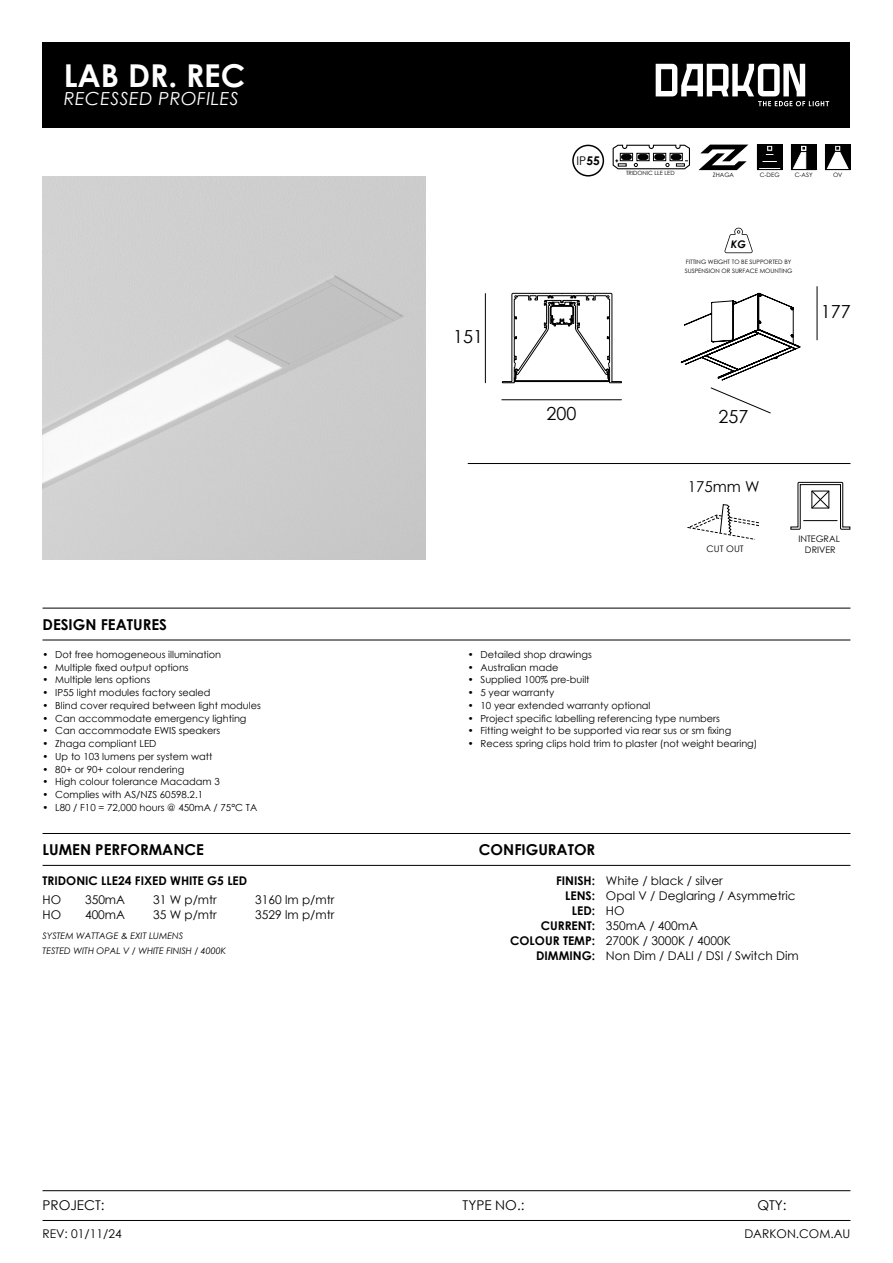
<style>
.page{position:relative;width:893px;height:1263px;background:#fff}
.page>*{position:absolute;margin:0;border:0;box-sizing:border-box;transform-origin:0 0}
.t1{font:700 31.5px "Century Gothic";color:#fff}
.t2{font:italic 18px "Century Gothic";letter-spacing:.025em;color:#fff}
.t3{font:18px "Century Gothic";color:#000}
.t4{font:700 15px "Century Gothic";color:#000}
.t5{font:15px "Century Gothic";color:#000}
.t6{font:13.5px "Century Gothic";color:#000}
.t7{font:12px/15px "Century Gothic";color:#000}
.t8{font:700 12px/15px "Century Gothic";color:#000;text-align:right}
.t9{font:italic 700 10.5px "Century Gothic";color:#000}
.t10{font:9.75px "Century Gothic";color:#000}
.t11{font:italic 9px/15px "Century Gothic";color:#000}
.t12{font:9px/10.8px "Century Gothic";color:#000;text-align:center}
.t13{font:6px/8.7px "Century Gothic";color:#000}
.t14{font:5.85px "Century Gothic";color:#000}
.s1{font-weight:700}
</style>
<div class="page">
<div style="left:43px;top:43px;width:807px;height:85px;background:#000"></div>
<hr style="left:43px;top:608px;width:807px;height:1px;background:#000">
<hr style="left:43px;top:833px;width:807px;height:1px;background:#000">
<hr style="left:43px;top:865px;width:807px;height:1px;background:#000">
<hr style="left:43px;top:640px;width:807px;height:1px;background:#000">
<hr style="left:43px;top:1190px;width:807px;height:1px;background:#000">
<hr style="left:43px;top:1220px;width:807px;height:1px;background:#000">
<hr style="left:468px;top:463px;width:382px;height:1px;background:#000">
<img style="left:43px;top:176px;width:382px;height:383px">
<hr style="left:485px;top:294px;width:1px;height:89px;background:#000">
<hr style="left:817px;top:287px;width:1px;height:53px;background:#000">
<svg style="left:711px;top:387px;width:60px;height:26px"></svg>
<svg style="left:724px;top:228px;width:29px;height:25px"></svg>
<svg style="left:502px;top:293px;width:120px;height:108px"></svg>
<svg style="left:681px;top:293px;width:119px;height:87px"></svg>
<svg style="left:687px;top:504px;width:72px;height:36px"></svg>
<svg style="left:656px;top:64px;width:173px;height:42px"></svg>
<svg style="left:825px;top:145px;width:25px;height:25px"></svg>
<svg style="left:791px;top:145px;width:25px;height:25px"></svg>
<svg style="left:757px;top:145px;width:25px;height:25px"></svg>
<svg style="left:790px;top:482px;width:61px;height:48px"></svg>
<svg style="left:613px;top:145px;width:77px;height:24px"></svg>
<svg style="left:698px;top:145px;width:50px;height:25px"></svg>
<svg style="left:572px;top:145px;width:32px;height:32px"></svg>
<h1 class="t1" style="left:64px;top:52px;width:183px">LAB DR. REC</h1>
<h2 class="t2" style="left:64px;top:86px;width:176px">RECESSED PROFILES</h2>
<h3 class="t4" style="left:43px;top:613px;width:126px">DESIGN FEATURES</h3>
<p class="t10" style="left:43px;top:648px;width:180px">• Dot free homogeneous illumination</p>
<p class="t10" style="left:43px;top:660px;width:148px">• Multiple fixed output options</p>
<p class="t10" style="left:43px;top:673px;width:109px">• Multiple lens options</p>
<p class="t10" style="left:43px;top:686px;width:169px">• IP55 light modules factory sealed</p>
<p class="t10" style="left:43px;top:699px;width:220px">• Blind cover required between light modules</p>
<p class="t10" style="left:43px;top:711px;width:206px">• Can accommodate emergency lighting</p>
<p class="t10" style="left:43px;top:724px;width:179px">• Can accommodate EWIS speakers</p>
<p class="t10" style="left:43px;top:737px;width:115px">• Zhaga compliant LED</p>
<p class="t10" style="left:43px;top:750px;width:171px">• Up to 103 lumens per system watt</p>
<p class="t10" style="left:43px;top:762px;width:143px">• 80+ or 90+ colour rendering</p>
<p class="t10" style="left:43px;top:775px;width:179px">• High colour tolerance Macadam 3</p>
<p class="t10" style="left:43px;top:788px;width:162px">• Complies with AS/NZS 60598.2.1</p>
<p class="t10" style="left:43px;top:801px;width:216px">• L80 / F10 = 72,000 hours @ 450mA / 75°C TA</p>
<h2 class="t3" style="left:453px;top:324px;width:31px">151</h2>
<p class="t7" style="left:576px;top:153px;width:25px">IP<span class="s1">55</span></p>
<p class="t14" style="left:626px;top:169px;width:50px">TRIDONIC LLE LED</p>
<p class="t13" style="left:713px;top:170px;width:23px">ZHAGA</p>
<p class="t13" style="left:760px;top:170px;width:21px">C-DEG</p>
<p class="t13" style="left:795px;top:170px;width:19px">C-ASY</p>
<p class="t13" style="left:833px;top:170px;width:11px">OV</p>
<p class="t9" style="left:731px;top:236px;width:17px">KG</p>
<p class="t13" style="left:685px;top:257px;width:109px">FITTING WEIGHT TO BE SUPPORTED BY<br>SUSPENSION OR SURFACE MOUNTING</p>
<h2 class="t3" style="left:821px;top:299px;width:31px">177</h2>
<h2 class="t3" style="left:547px;top:400px;width:31px">200</h2>
<h2 class="t3" style="left:718px;top:404px;width:31px">257</h2>
<h3 class="t5" style="left:688px;top:476px;width:73px">175mm W</h3>
<p class="t12" style="left:707px;top:543px;width:39px">CUT OUT</p>
<p class="t12" style="left:798px;top:533px;width:43px">INTEGRAL<br>DRIVER</p>
<p class="t10" style="left:468px;top:648px;width:126px">• Detailed shop drawings</p>
<p class="t10" style="left:468px;top:660px;width:92px">• Australian made</p>
<p class="t10" style="left:468px;top:673px;width:123px">• Supplied 100% pre-built</p>
<p class="t10" style="left:468px;top:686px;width:88px">• 5 year warranty</p>
<p class="t10" style="left:468px;top:699px;width:184px">• 10 year extended warranty optional</p>
<p class="t10" style="left:468px;top:711px;width:254px">• Project specific labelling referencing type numbers</p>
<p class="t10" style="left:468px;top:724px;width:265px">• Fitting weight to be supported via rear sus or sm fixing</p>
<p class="t10" style="left:468px;top:737px;width:291px">• Recess spring clips hold trim to plaster (not weight bearing)</p>
<h3 class="t4" style="left:43px;top:838px;width:163px">LUMEN PERFORMANCE</h3>
<h3 class="t4" style="left:479px;top:838px;width:118px">CONFIGURATOR</h3>
<p class="t8" style="left:43px;top:873px;width:206px">TRIDONIC LLE24 FIXED WHITE G5 LED</p>
<p class="t7" style="left:43px;top:892px;width:20px">HO</p>
<p class="t7" style="left:85px;top:892px;width:42px">350mA</p>
<p class="t7" style="left:153px;top:892px;width:65px">31 W p/mtr</p>
<p class="t7" style="left:255px;top:892px;width:81px">3160 lm p/mtr</p>
<p class="t7" style="left:43px;top:907px;width:20px">HO</p>
<p class="t7" style="left:85px;top:907px;width:42px">400mA</p>
<p class="t7" style="left:153px;top:907px;width:65px">35 W p/mtr</p>
<p class="t7" style="left:255px;top:907px;width:81px">3529 lm p/mtr</p>
<p class="t11" style="left:43px;top:928px;width:185px">SYSTEM WATTAGE &amp; EXIT LUMENS<br>TESTED WITH OPAL V / WHITE FINISH / 4000K</p>
<p class="t8" style="left:510px;top:873px;width:86px">FINISH:<br>LENS:<br>LED:<br>CURRENT:<br>COLOUR TEMP:<br>DIMMING:</p>
<p class="t7" style="left:606px;top:873px;width:194px">White / black / silver<br>Opal V / Deglaring / Asymmetric<br>HO<br>350mA / 400mA<br>2700K / 3000K / 4000K<br>Non Dim / DALI / DSI / Switch Dim</p>
<h3 class="t6" style="left:43px;top:1196px;width:64px">PROJECT:</h3>
<h3 class="t6" style="left:463px;top:1196px;width:63px">TYPE NO.:</h3>
<p class="t7" style="left:43px;top:1226px;width:81px">REV: 01/11/24</p>
<p class="t7" style="left:744px;top:1226px;width:108px">DARKON.COM.AU</p>
<h3 class="t6" style="left:757px;top:1196px;width:31px">QTY:</h3>
</div>
